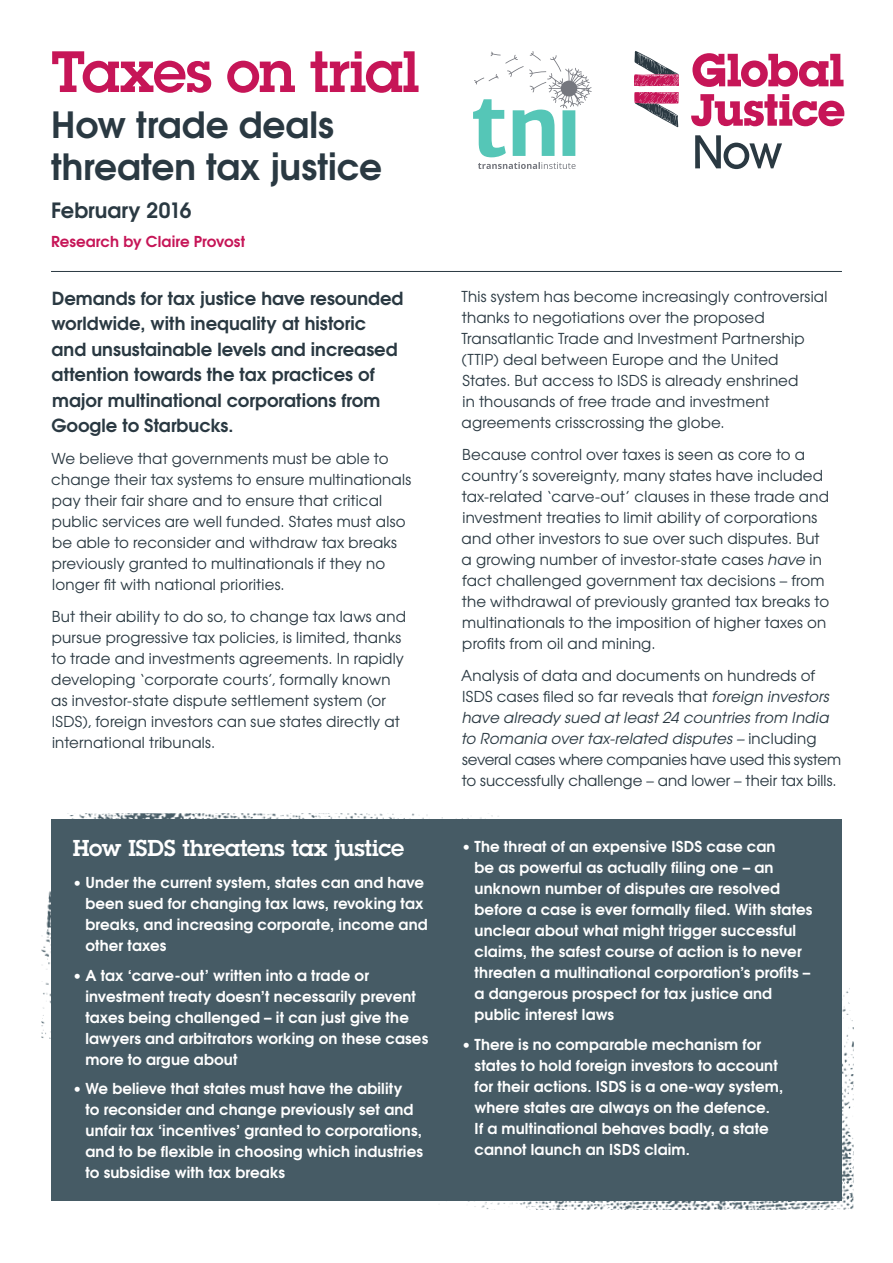
<style>
.page{position:relative;width:893px;height:1263px;background:#fff}
.page>*{position:absolute;margin:0;border:0;box-sizing:border-box;transform-origin:0 0}
.t1{font:600 57px "Lubalin Graph Std";letter-spacing:-.01em;color:#c61557}
.t2{font:700 36px/42px "Te X Gyre Adventor";color:#2a3942}
.t3{font:600 22.5px "Lubalin Graph Std";letter-spacing:-.01em;color:#fff}
.t4{font:700 21px "Te X Gyre Adventor";color:#2a3942}
.t5{font:700 18px/25.5px "Te X Gyre Adventor";color:#2a3942}
.t6{font:15px/21px "Te X Gyre Adventor";letter-spacing:.01em;color:#2a3942}
.t7{font:700 15px/21px "Te X Gyre Adventor";letter-spacing:.005em;color:#fff}
.t8{font:700 15px "Te X Gyre Adventor";letter-spacing:.005em;color:#c61557}
.s1{font-style:italic}
</style>
<div class="page">
<svg style="left:695px;top:135px;width:87px;height:34px"></svg>
<svg style="left:692px;top:53px;width:151px;height:34px"></svg>
<svg style="left:691px;top:94px;width:153px;height:32px"></svg>
<svg style="left:634px;top:51px;width:45px;height:35px"></svg>
<svg style="left:634px;top:92px;width:45px;height:35px"></svg>
<hr style="left:51px;top:271px;width:791px;height:1px;background:#2a3942">
<img style="left:287px;top:988px;width:567px;height:222px">
<img style="left:41px;top:813px;width:458px;height:226px">
<div style="left:51px;top:819px;width:791px;height:381px;background:#465b65"></div>
<svg style="left:473px;top:51px;width:119px;height:118px"></svg>
<h1 class="t1" style="left:51px;top:34px;width:370px">Taxes on trial</h1>
<h2 class="t2" style="left:51px;top:100px;width:333px">How trade deals threaten tax justice</h2>
<h3 class="t4" style="left:51px;top:192px;width:142px">February 2016</h3>
<p class="t8" style="left:51px;top:228px;width:196px">Research by Claire Provost</p>
<p class="t5" style="left:51px;top:284px;width:354px">Demands for tax justice have resounded worldwide, with inequality at historic and unsustainable levels and increased attention towards the tax practices of major multinational corporations from Google to Starbucks.</p>
<p class="t6" style="left:51px;top:447px;width:362px">We believe that governments must be able to change their tax systems to ensure multinationals pay their fair share and to ensure that critical public services are well funded. States must also be able to reconsider and withdraw tax breaks previously granted to multinationals if they no longer fit with national priorities.</p>
<p class="t6" style="left:51px;top:605px;width:356px">But their ability to do so, to change tax laws and pursue progressive tax policies, is limited, thanks to trade and investments agreements. In rapidly developing ‘corporate courts’, formally known as investor-state dispute settlement system (or ISDS), foreign investors can sue states directly at international tribunals.</p>
<h3 class="t3" style="left:73px;top:833px;width:333px">How ISDS threatens tax justice</h3>
<p class="t7" style="left:85px;top:870px;width:344px;text-indent:-13px">• Under the current system, states can and have been sued for changing tax laws, revoking tax breaks, and increasing corporate, income and other taxes</p>
<p class="t7" style="left:85px;top:963px;width:344px;text-indent:-13px">• A tax ‘carve-out’ written into a trade or investment treaty doesn’t necessarily prevent taxes being challenged – it can just give the lawyers and arbitrators working on these cases more to argue about</p>
<p class="t7" style="left:85px;top:1076px;width:339px;text-indent:-13px">• We believe that states must have the ability<br>to reconsider and change previously set and unfair tax ‘incentives’ granted to corporations, and to be flexible in choosing which industries to subsidise with tax breaks</p>
<p class="t6" style="left:461px;top:285px;width:367px">This system has become increasingly controversial thanks to negotiations over the proposed Transatlantic Trade and Investment Partnership (TTIP) deal between Europe and the United States. But access to ISDS is already enshrined<br>in thousands of free trade and investment agreements crisscrossing the globe.</p>
<p class="t6" style="left:462px;top:443px;width:369px">Because control over taxes is seen as core to a country’s sovereignty, many states have included tax-related ‘carve-out’ clauses in these trade and investment treaties to limit ability of corporations and other investors to sue over such disputes. But a growing number of investor-state cases <span class="s1">have</span> in fact challenged government tax decisions – from the withdrawal of previously granted tax breaks to multinationals to the imposition of higher taxes on profits from oil and mining.</p>
<p class="t6" style="left:461px;top:664px;width:381px">Analysis of data and documents on hundreds of ISDS cases filed so far reveals that <span class="s1">foreign investors have already sued at least 24 countries from India to Romania over tax-related disputes –</span> including several cases where companies have used this system to successfully challenge – and lower – their tax bills.</p>
<p class="t7" style="left:475px;top:835px;width:339px;text-indent:-13px">• The threat of an expensive ISDS case can<br>be as powerful as actually filing one – an unknown number of disputes are resolved before a case is ever formally filed. With states unclear about what might trigger successful claims, the safest course of action is to never threaten a multinational corporation’s profits – a dangerous prospect for tax justice and public interest laws</p>
<p class="t7" style="left:475px;top:1032px;width:310px;text-indent:-13px">• There is no comparable mechanism for states to hold foreign investors to account for their actions. ISDS is a one-way system, where states are always on the defence.<br>If a multinational behaves badly, a state cannot launch an ISDS claim.</p>
</div>
